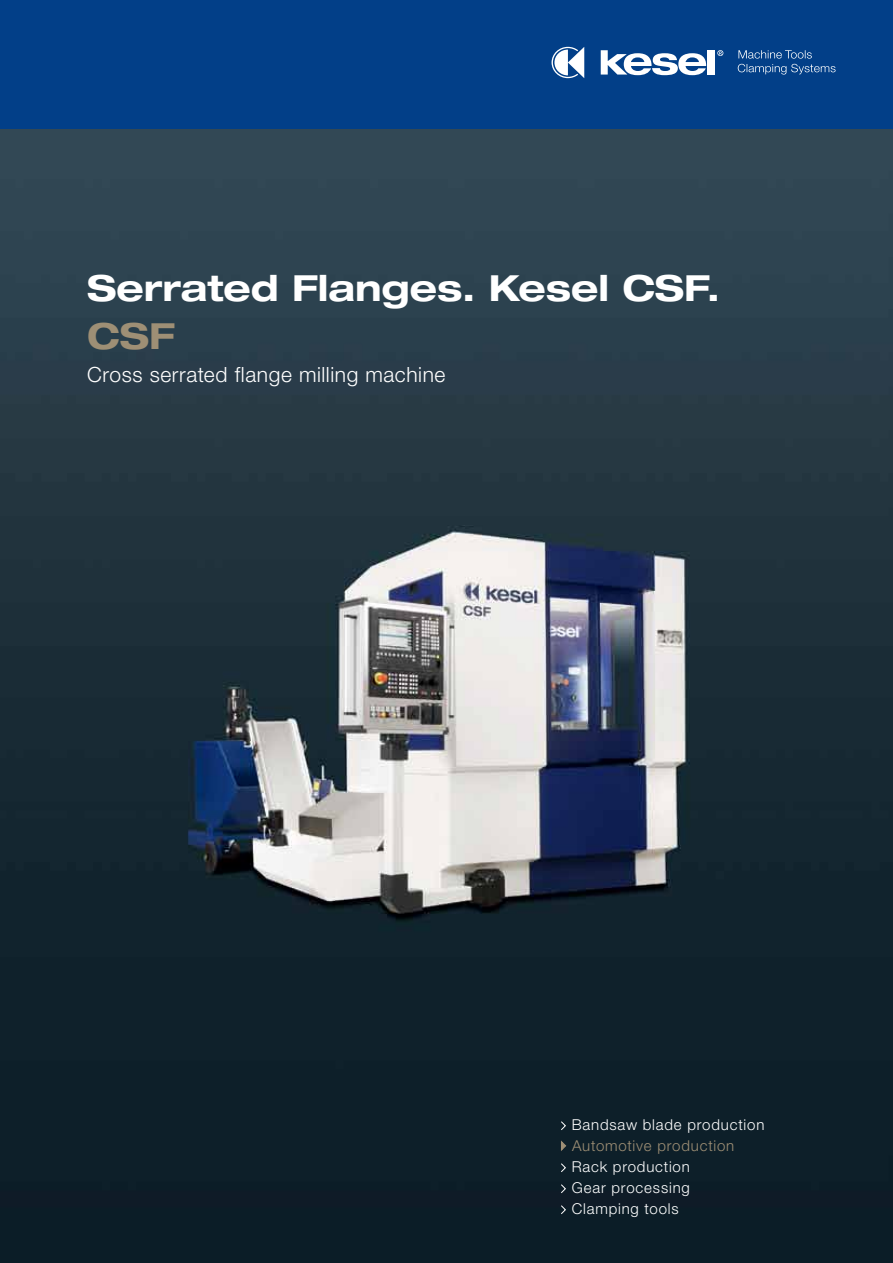
<style>
.page{position:relative;width:893px;height:1263px;background:#fff}
.page>*{position:absolute;margin:0;border:0;box-sizing:border-box;transform-origin:0 0}
.t1{font:700 expanded 36px "Helvetica Neue LT Std";color:#fff}
.t2{font:700 expanded 36px "Helvetica Neue LT Std";color:#9e8f75}
.t3{font:300 21px "Helvetica Neue LT Std";letter-spacing:.025em;color:#fff}
.t4{font:300 15px/21px "Helvetica Neue LT Std";letter-spacing:.055em;color:#fff;text-align:justify}
.t5{font:300 15px "Helvetica Neue LT Std";letter-spacing:.055em;color:#9e8f75}
</style>
<div class="page">
<img style="left:0;top:129px;width:893px;height:1134px">
<div style="left:0;top:0;width:893px;height:129px;background:#023f88"></div>
<svg style="left:560px;top:1120px;width:7px;height:11px"></svg>
<svg style="left:560px;top:1140px;width:7px;height:13px"></svg>
<svg style="left:560px;top:1162px;width:7px;height:11px"></svg>
<svg style="left:560px;top:1183px;width:7px;height:11px"></svg>
<svg style="left:560px;top:1204px;width:7px;height:11px"></svg>
<svg style="left:552px;top:47px;width:32px;height:31px"></svg>
<div style="left:708px;top:50px;width:7px;height:24px;background:#fff"></div>
<svg style="left:601px;top:50px;width:105px;height:25px"></svg>
<svg style="left:717px;top:50px;width:6px;height:6px"></svg>
<svg style="left:738px;top:50px;width:98px;height:25px"></svg>
<h1 class="t1" style="left:87px;top:266px;width:634px">Serrated Flanges. Kesel CSF.</h1>
<h1 class="t2" style="left:87px;top:314px;width:89px">CSF</h1>
<h2 class="t3" style="left:87px;top:362px;width:360px">Cross serrated flange milling machine</h2>
<p class="t4" style="left:572px;top:1114px;width:194px">Bandsaw blade production</p>
<p class="t5" style="left:572px;top:1137px;width:164px">Automotive production</p>
<p class="t4" style="left:572px;top:1156px;width:120px">Rack production Gear processing Clamping tools</p>
</div>
